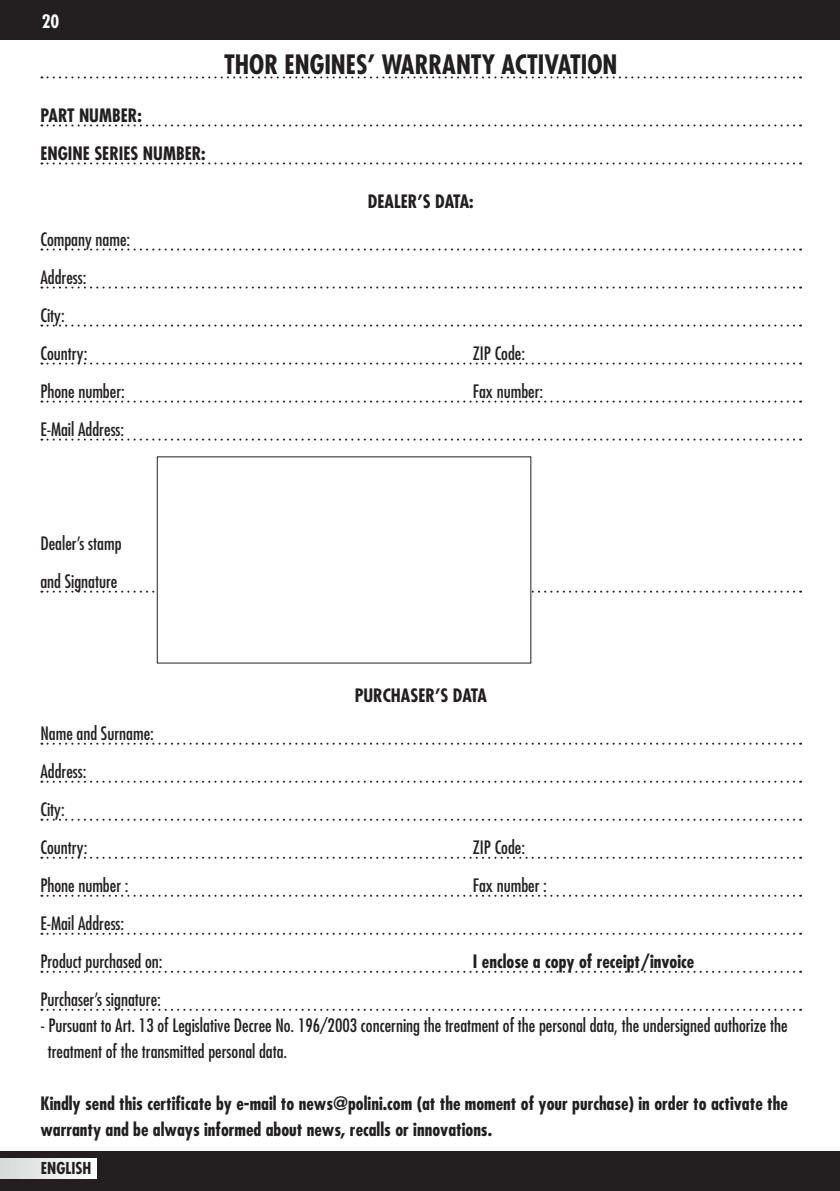
<style>
.page{position:relative;width:840px;height:1191px;background:#fff}
.page>*{position:absolute;margin:0;border:0;box-sizing:border-box;transform-origin:0 0}
.t1{font:700 condensed 26px "Futura LT";color:#231f20}
.t2{font:condensed 18px "Futura LT";color:#231f20}
.t3{font:700 condensed 18px/26px "Futura LT";color:#231f20}
.t4{font:700 condensed 18px "Futura LT";color:#fff}
.t5{font:700 condensed 16px "Futura LT";color:#231f20}
</style>
<div class="page">
<div style="left:0;top:0;width:839px;height:40px;background:#231f20"></div>
<div style="left:0;top:1151px;width:839px;height:40px;background:#231f20"></div>
<div style="left:0;top:1158px;width:96px;height:20px;background:linear-gradient(to right,#d7d8da,#fdfdfd)"></div>
<svg style="left:41px;top:76px;width:759px;height:2px"></svg>
<svg style="left:41px;top:124px;width:759px;height:2px"></svg>
<svg style="left:41px;top:162px;width:759px;height:2px"></svg>
<svg style="left:41px;top:248px;width:759px;height:2px"></svg>
<svg style="left:41px;top:286px;width:759px;height:2px"></svg>
<svg style="left:41px;top:324px;width:759px;height:2px"></svg>
<svg style="left:41px;top:362px;width:759px;height:2px"></svg>
<svg style="left:41px;top:400px;width:759px;height:2px"></svg>
<svg style="left:41px;top:438px;width:759px;height:2px"></svg>
<svg style="left:41px;top:590px;width:759px;height:2px"></svg>
<svg style="left:41px;top:742px;width:759px;height:2px"></svg>
<svg style="left:41px;top:780px;width:759px;height:2px"></svg>
<svg style="left:41px;top:818px;width:759px;height:2px"></svg>
<svg style="left:41px;top:856px;width:759px;height:2px"></svg>
<svg style="left:41px;top:894px;width:759px;height:2px"></svg>
<svg style="left:41px;top:932px;width:759px;height:2px"></svg>
<svg style="left:41px;top:970px;width:759px;height:2px"></svg>
<svg style="left:41px;top:1008px;width:759px;height:2px"></svg>
<div style="left:157px;top:456px;width:374px;height:207px;background:#fff"></div>
<p class="t4" style="left:42px;top:10px;width:19px">20</p>
<p class="t3" style="left:40px;top:102px;width:103px">PART NUMBER:</p>
<p class="t3" style="left:40px;top:140px;width:167px">ENGINE SERIES NUMBER:</p>
<p class="t1" style="left:224px;top:48px;width:395px">THOR ENGINES’ WARRANTY ACTIVATION</p>
<p class="t3" style="left:367px;top:188px;width:107px">DEALER’S DATA:</p>
<p class="t2" style="left:40px;top:228px;width:91px">Company name:</p>
<p class="t2" style="left:40px;top:266px;width:48px">Address:</p>
<p class="t2" style="left:40px;top:304px;width:26px">City:</p>
<p class="t2" style="left:40px;top:342px;width:48px">Country:</p>
<p class="t2" style="left:472px;top:342px;width:54px">ZIP Code:</p>
<p class="t2" style="left:40px;top:380px;width:86px">Phone number:</p>
<p class="t2" style="left:472px;top:380px;width:72px">Fax number:</p>
<p class="t2" style="left:40px;top:418px;width:85px">E-Mail Address:</p>
<p class="t2" style="left:40px;top:532px;width:83px">Dealer’s stamp</p>
<p class="t2" style="left:40px;top:570px;width:78px">and Signature</p>
<p class="t3" style="left:354px;top:682px;width:134px">PURCHASER’S DATA</p>
<p class="t2" style="left:40px;top:722px;width:115px">Name and Surname:</p>
<p class="t2" style="left:40px;top:760px;width:48px">Address:</p>
<p class="t2" style="left:40px;top:798px;width:26px">City:</p>
<p class="t2" style="left:40px;top:836px;width:48px">Country:</p>
<p class="t2" style="left:472px;top:836px;width:54px">ZIP Code:</p>
<p class="t2" style="left:40px;top:874px;width:90px">Phone number :</p>
<p class="t2" style="left:472px;top:874px;width:75px">Fax number :</p>
<p class="t2" style="left:40px;top:912px;width:85px">E-Mail Address:</p>
<p class="t2" style="left:40px;top:950px;width:124px">Product purchased on:</p>
<p class="t3" style="left:472px;top:948px;width:223px">I enclose a copy of receipt/invoice</p>
<p class="t2" style="left:40px;top:988px;width:122px">Purchaser’s signature:</p>
<p class="t2" style="left:40px;top:1014px;width:748px">- Pursuant to Art. 13 of Legislative Decree No. 196/2003 concerning the treatment of the personal data, the undersigned authorize the</p>
<p class="t2" style="left:48px;top:1040px;width:241px">treatment of the transmitted personal data.</p>
<p class="t3" style="left:40px;top:1090px;width:748px">Kindly send this certificate by e-mail to news@polini.com (at the moment of your purchase) in order to activate the warranty and be always informed about news, recalls or innovations.</p>
<p class="t5" style="left:41px;top:1158px;width:52px">ENGLISH</p>
</div>
